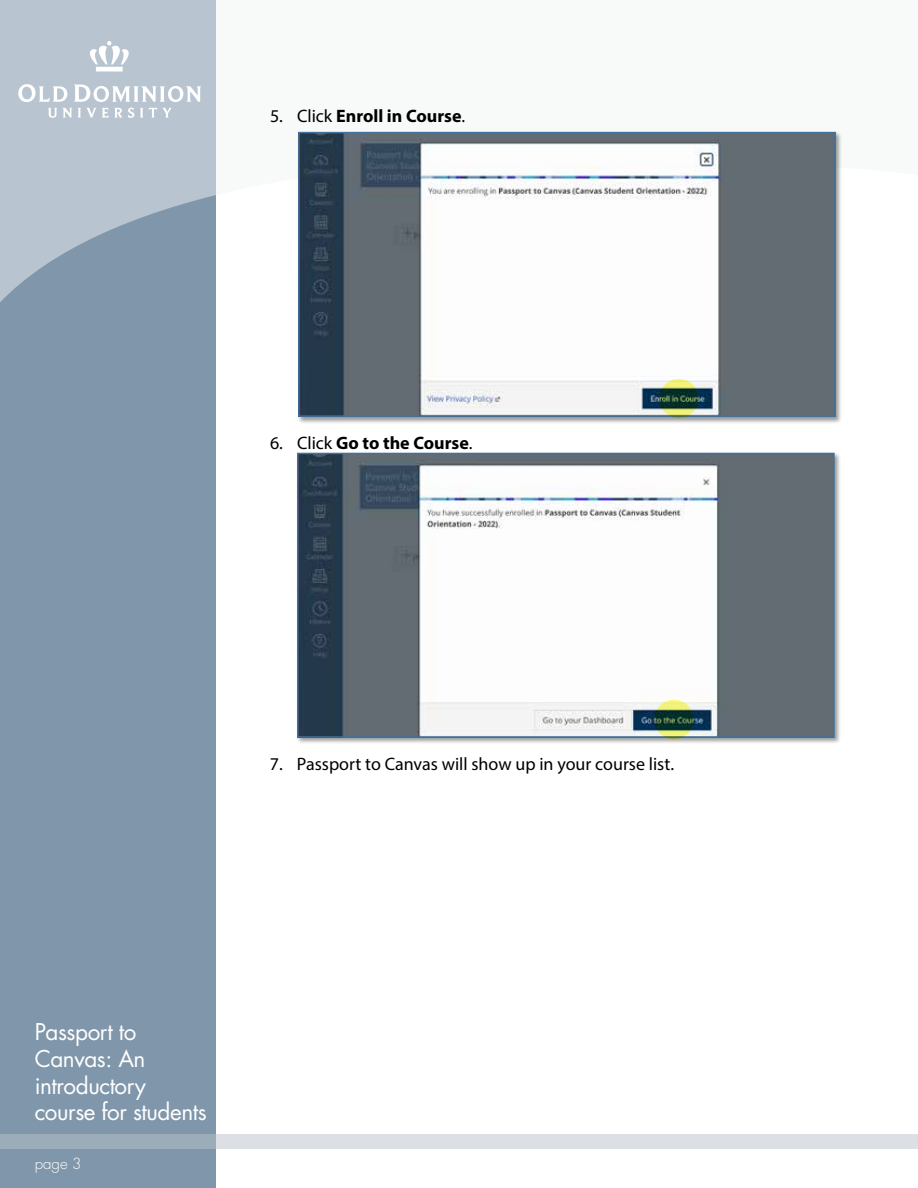
<style>
.page{position:relative;width:918px;height:1188px;background:#fff}
.page>*{position:absolute;margin:0;border:0;box-sizing:border-box;transform-origin:0 0}
.t1{font:22.5px/26.7px "Futura Std";letter-spacing:-.02em;color:#fff}
.t2{font:18px "Myriad Pro";color:#000}
.t3{font:700 18px "Myriad Pro";color:#000}
.t4{font:300 15px "Futura Std";color:#fff}
.s1{font-weight:400}
</style>
<div class="page">
<div style="left:0;top:0;width:216px;height:1188px;background:#8097ab"></div>
<svg style="left:0;top:0;width:216px;height:302px;fill:#b8c4cf"></svg>
<svg style="left:0;top:1134px;width:918px;height:14px;background:#ccd3d9"></svg>
<svg style="left:88px;top:41px;width:42px;height:31px"></svg>
<svg style="left:18px;top:84px;width:49px;height:18px"></svg>
<svg style="left:73px;top:85px;width:128px;height:17px;background:#d4dbe2"></svg>
<svg style="left:48px;top:108px;width:24px;height:10px"></svg>
<svg style="left:78px;top:108px;width:56px;height:10px"></svg>
<svg style="left:140px;top:108px;width:3px;height:10px"></svg>
<svg style="left:149px;top:108px;width:23px;height:10px"></svg>
<div style="left:297px;top:131px;width:545px;height:293px;background:#000;opacity:.4"></div>
<img style="left:301px;top:135px;width:532px;height:279px">
<div style="left:298px;top:132px;width:538px;height:285px;border:2px solid #41729e"></div>
<div style="left:296px;top:452px;width:545px;height:293px;background:#000;opacity:.4"></div>
<img style="left:300px;top:456px;width:532px;height:279px">
<div style="left:297px;top:453px;width:538px;height:285px;border:2px solid #41729e"></div>
<svg style="left:659px;top:379px;width:40px;height:39px"></svg>
<svg style="left:654px;top:700px;width:40px;height:39px"></svg>
<p class="t3" style="left:270px;top:104px;width:197px"><span class="s1">5. Click</span> Enroll in Course<span class="s1">.</span></p>
<p class="t3" style="left:270px;top:431px;width:204px"><span class="s1">6. Click</span> Go to the Course<span class="s1">.</span></p>
<p class="t2" style="left:270px;top:753px;width:406px">7. Passport to Canvas will show up in your course list.</p>
<p class="t1" style="left:35px;top:1019px;width:173px">Passport to<br>Canvas: An introductory course for students</p>
<p class="t4" style="left:35px;top:1155px;width:48px">page 3</p>
</div>
